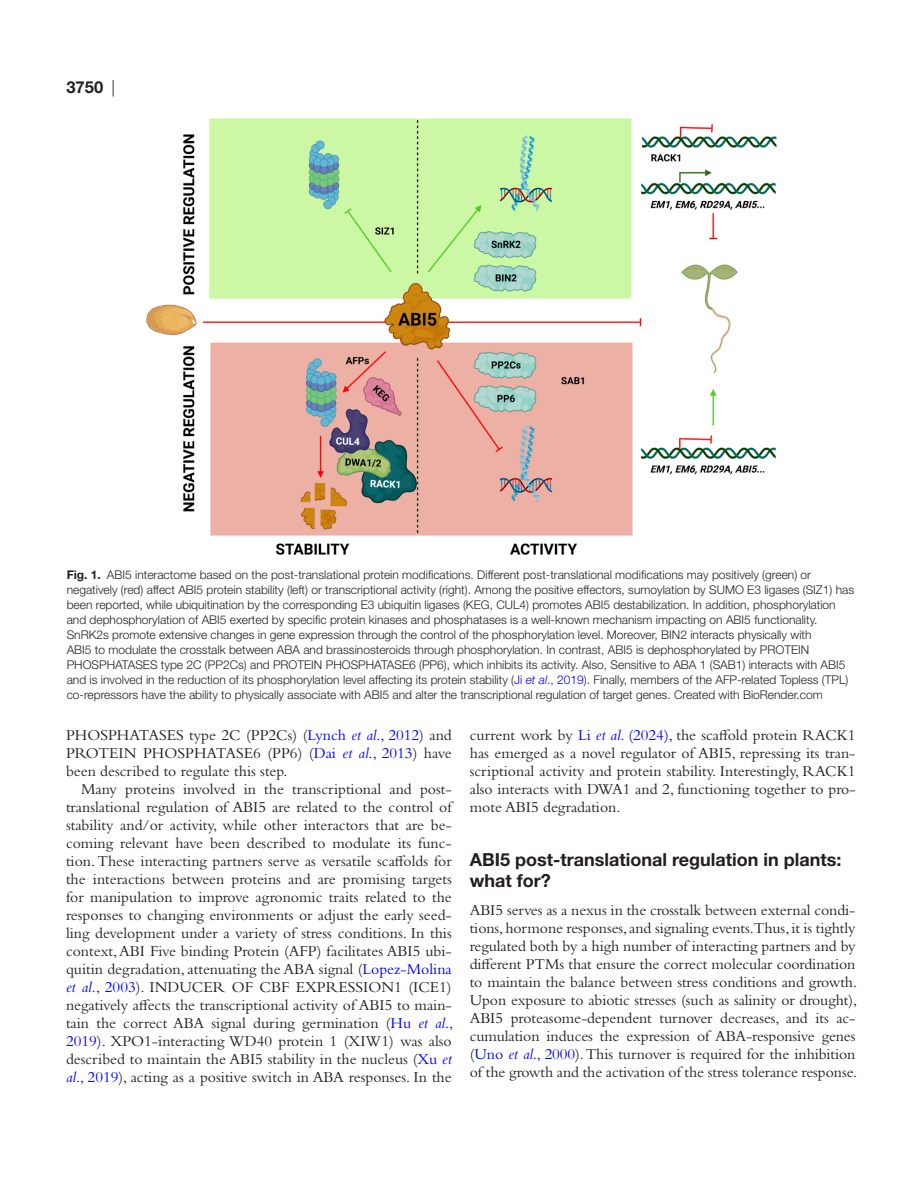
<style>
.page{position:relative;width:919px;height:1187px;background:#fff}
.page>*{position:absolute;margin:0;border:0;box-sizing:border-box;transform-origin:0 0}
.t1{font:700 18px/21px "Helvetica Neue LT Std";color:#231f20}
.t2{font:700 16.5px "Helvetica Neue LT Std";color:#231f20}
.t3{font:15.75px/18px "Bembo Std";color:#231f20;text-align:justify}
.t4{font:300 12px/15px "Helvetica Neue LT Std";color:#231f20}
.s1{font-weight:300}
.s2{font-weight:700}
.s3{color:#00f}
.s4{font-style:italic;color:#00f}
</style>
<div class="page">
<img style="left:146px;top:118px;width:631px;height:437px">
<p class="t2" style="left:66px;top:77px;width:50px">3750 <span class="s1">|</span></p>
<p class="t4" style="left:67px;top:567px;width:789px"><span class="s2">Fig. 1.</span> ABI5 interactome based on the post-translational protein modifications. Different post-translational modifications may positively (green) or negatively (red) affect ABI5 protein stability (left) or transcriptional activity (right). Among the positive effectors, sumoylation by SUMO E3 ligases (SIZ1) has been reported, while ubiquitination by the corresponding E3 ubiquitin ligases (KEG, CUL4) promotes ABI5 destabilization. In addition, phosphorylation and dephosphorylation of ABI5 exerted by specific protein kinases and phosphatases is a well-known mechanism impacting on ABI5 functionality.<br>SnRK2s promote extensive changes in gene expression through the control of the phosphorylation level. Moreover, BIN2 interacts physically with<br>ABI5 to modulate the crosstalk between ABA and brassinosteroids through phosphorylation. In contrast, ABI5 is dephosphorylated by PROTEIN PHOSPHATASES type 2C (PP2Cs) and PROTEIN PHOSPHATASE6 (PP6), which inhibits its activity. Also, Sensitive to ABA 1 (SAB1) interacts with ABI5 and is involved in the reduction of its phosphorylation level affecting its protein stability (<span class="s3">Ji</span> <span class="s4">et al</span><span class="s3">., 2019</span>). Finally, members of the AFP-related Topless (TPL) co-repressors have the ability to physically associate with ABI5 and alter the transcriptional regulation of target genes. Created with BioRender.com</p>
<p class="t3" style="left:66px;top:725px;width:387px">PHOSPHATASES type 2C (PP2Cs) (<span class="s3">Lynch</span> <span class="s4">et al</span><span class="s3">., 2012</span>) and PROTEIN PHOSPHATASE6 (PP6) (<span class="s3">Dai</span> <span class="s4">et al</span><span class="s3">., 2013</span>) have been described to regulate this step.</p>
<p class="t3" style="left:66px;top:779px;width:389px;text-indent:15px">Many proteins involved in the transcriptional and post&shy;translational regulation of ABI5 are related to the control of stability and/or activity, while other interactors that are be&shy;coming relevant have been described to modulate its func&shy;tion. These interacting partners serve as versatile scaffolds for the interactions between proteins and are promising targets for manipulation to improve agronomic traits related to the responses to changing environments or adjust the early seed&shy;ling development under a variety of stress conditions. In this context, ABI Five binding Protein (AFP) facilitates ABI5 ubi&shy;quitin degradation, attenuating the ABA signal (<span class="s3">Lopez-Molina </span><span class="s4">et al</span><span class="s3">., 2003</span>). INDUCER OF CBF EXPRESSION1 (ICE1) negatively affects the transcriptional activity of ABI5 to main&shy;tain the correct ABA signal during germination (<span class="s3">Hu</span> <span class="s4">et al</span><span class="s3">., 2019</span>). XPO1-interacting WD40 protein 1 (XIW1) was also described to maintain the ABI5 stability in the nucleus (<span class="s3">Xu</span> <span class="s4">et al</span><span class="s3">., 2019</span>), acting as a positive switch in ABA responses. In the</p>
<p class="t3" style="left:469px;top:725px;width:387px">current work by <span class="s3">Li</span> <span class="s4">et al</span><span class="s3">. (2024)</span>, the scaffold protein RACK1 has emerged as a novel regulator of ABI5, repressing its tran&shy;scriptional activity and protein stability. Interestingly, RACK1 also interacts with DWA1 and 2, functioning together to pro&shy;mote ABI5 degradation.</p>
<p class="t1" style="left:469px;top:848px;width:373px">ABI5 post-translational regulation in plants: what for?</p>
<p class="t3" style="left:469px;top:900px;width:389px">ABI5 serves as a nexus in the crosstalk between external condi&shy;tions, hormone responses, and signaling events.Thus, it is tightly regulated both by a high number of interacting partners and by different PTMs that ensure the correct molecular coordination to maintain the balance between stress conditions and growth.<br>Upon exposure to abiotic stresses (such as salinity or drought), ABI5 proteasome-dependent turnover decreases, and its ac&shy;cumulation induces the expression of ABA-responsive genes (<span class="s3">Uno</span> <span class="s4">et al</span><span class="s3">., 2000</span>). This turnover is required for the inhibition of the growth and the activation of the stress tolerance response.</p>
</div>
